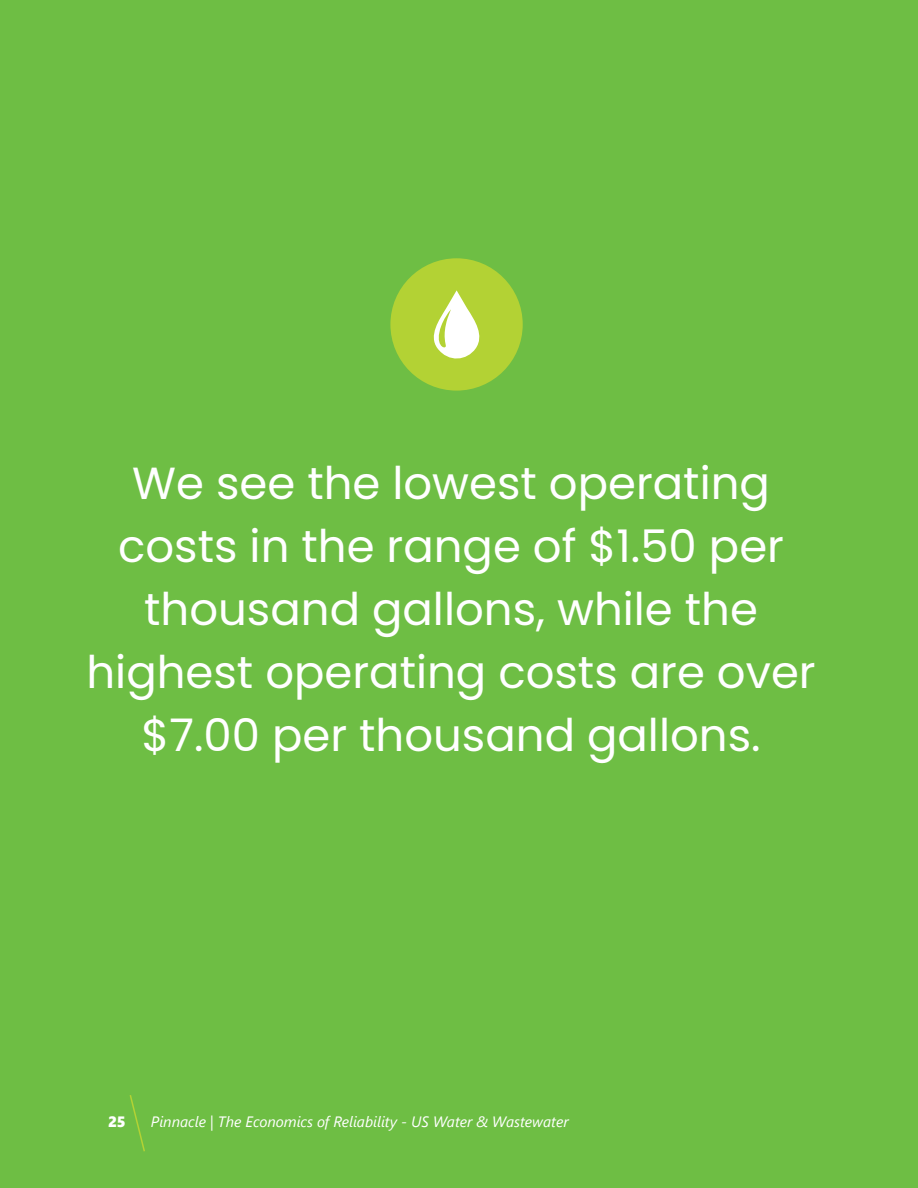
<style>
.page{position:relative;width:918px;height:1188px;background:#6ebe44}
.page>*{position:absolute;margin:0;border:0;box-sizing:border-box;transform-origin:0 0}
.t1{font:45px/63px "Poppins";color:#fff;text-align:center}
.t2{font:italic 15px "Segoe UI";color:#fff}
.t3{font:15px "Segoe UI Black";color:#fff}
</style>
<div class="page">
<svg style="left:129px;top:1095px;width:16px;height:57px"></svg>
<div style="left:390px;top:258px;width:133px;height:133px;background:#b3d234;border-radius:50%"></div>
<svg style="left:433px;top:290px;width:47px;height:69px"></svg>
<p class="t1" style="left:86px;top:452px;width:731px">We see the lowest operating costs in the range of $1.50 per thousand gallons, while the highest operating costs are over $7.00 per thousand gallons.</p>
<p class="t3" style="left:108px;top:1111px;width:19px">25</p>
<p class="t2" style="left:151px;top:1108px;width:419px">Pinnacle | The Economics of Reliability - US Water &amp; Wastewater</p>
</div>
